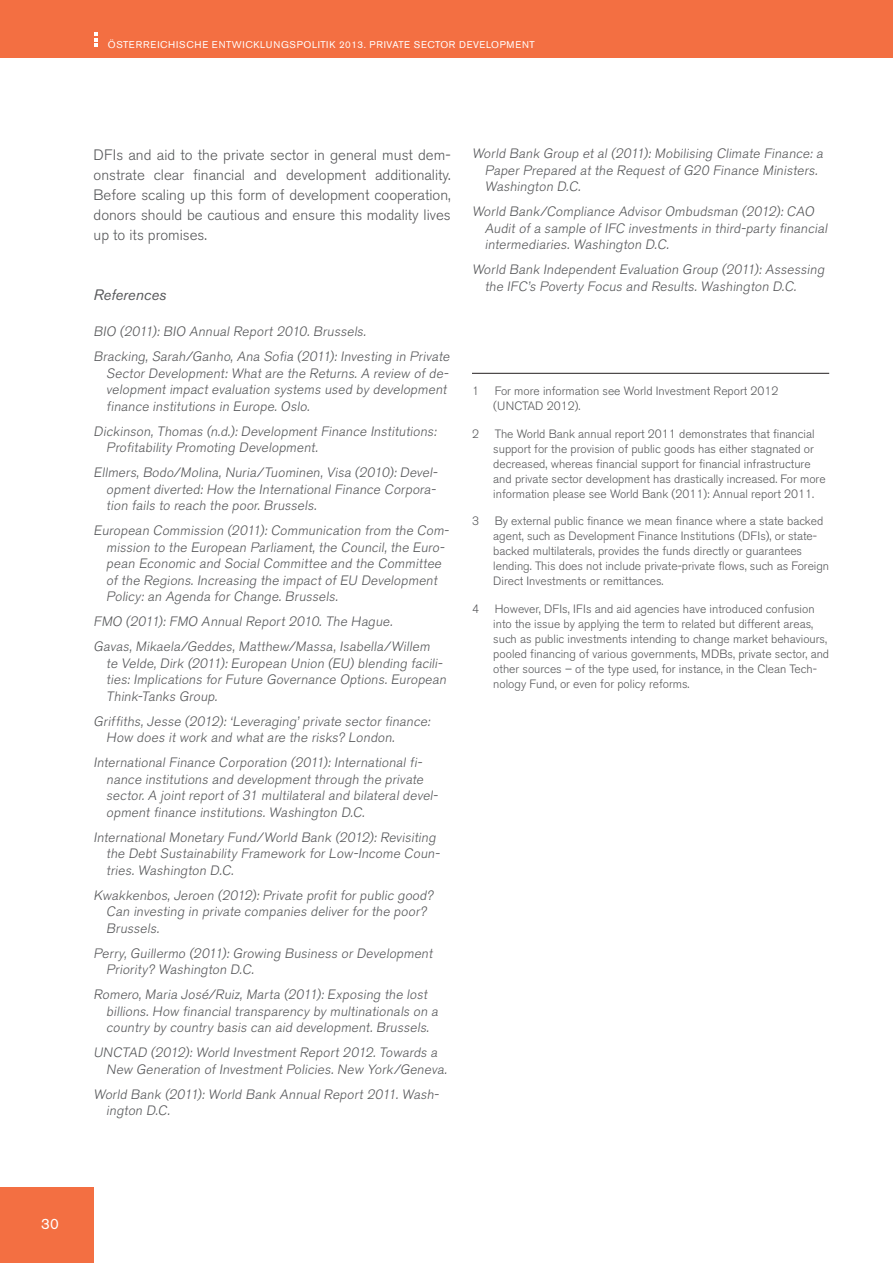
<style>
.page{position:relative;width:893px;height:1263px;background:#fff}
.page>*{position:absolute;margin:0;border:0;box-sizing:border-box;transform-origin:0 0}
.t1{font:300 15px/20px "Akzidenz Grotesk BE";color:#57585a;text-align:justify}
.t2{font:italic 15px "Akzidenz Grotesk BE";color:#57585a}
.t3{font:15px "Akzidenz Grotesk BE";color:#fff}
.t4{font:italic 300 13.5px/16.5px "Akzidenz Grotesk BE";color:#57585a}
.t5{font:300 12px/15px "Akzidenz Grotesk BE";color:#57585a}
.t6{font:9.75px "Akzidenz Grotesk BE";letter-spacing:.07em;color:#fff}
</style>
<div class="page">
<div style="left:0;top:1188px;width:94px;height:75px;background:#f36f42"></div>
<div style="left:0;top:0;width:893px;height:58px;background:#f36f42"></div>
<svg style="left:94px;top:32px;width:3px;height:15px"></svg>
<hr style="left:472px;top:373px;width:357px;height:1px;background:#231f20">
<p class="t6" style="left:108px;top:38px;width:429px">ÖSTERREICHISCHE ENTWICKLUNGSPOLITIK 2013. PRIVATE SECTOR DEVELOPMENT</p>
<p class="t1" style="left:94px;top:145px;width:359px">DFIs and aid to the private sector in general must dem&shy;onstrate clear financial and development additionality.<br>Before scaling up this form of development cooperation, donors should be cautious and ensure this modality lives up to its promises.</p>
<p class="t2" style="left:94px;top:285px;width:74px">References</p>
<p class="t4" style="left:94px;top:319px;width:360px;line-height:25px">BIO (2011): BIO Annual Report 2010. Brussels.<br>Bracking, Sarah/Ganho, Ana Sofia (2011): Investing in Private</p>
<p class="t4" style="left:106px;top:365px;width:346px">Sector Development: What are the Returns. A review of de&shy;velopment impact evaluation systems used by development finance institutions in Europe. Oslo.</p>
<p class="t4" style="left:106px;top:423px;width:334px;text-indent:-13px">Dickinson, Thomas (n.d.): Development Finance Institutions:<br>Profitability Promoting Development.</p>
<p class="t4" style="left:106px;top:465px;width:335px;text-indent:-13px">Ellmers, Bodo/Molina, Nuria/Tuominen, Visa (2010): Devel&shy;opment diverted: How the International Finance Corpora&shy;tion fails to reach the poor. Brussels.</p>
<p class="t4" style="left:106px;top:523px;width:346px;text-indent:-13px">European Commission (2011): Communication from the Com&shy;mission to the European Parliament, the Council, the Euro&shy;pean Economic and Social Committee and the Committee of the Regions. Increasing the impact of EU Development Policy: an Agenda for Change. Brussels.</p>
<p class="t4" style="left:93px;top:609px;width:340px;line-height:25px">FMO (2011): FMO Annual Report 2010. The Hague.<br>Gavas, Mikaela/Geddes, Matthew/Massa, Isabella/Willem</p>
<p class="t4" style="left:106px;top:655px;width:344px">te Velde, Dirk (2011): European Union (EU) blending facili&shy;ties: Implications for Future Governance Options. European<br>Think-Tanks Group.</p>
<p class="t4" style="left:106px;top:713px;width:328px;text-indent:-13px">Griffiths, Jesse (2012): ‘Leveraging’ private sector finance:<br>How does it work and what are the risks? London.</p>
<p class="t4" style="left:106px;top:755px;width:335px;text-indent:-13px">International Finance Corporation (2011): International fi&shy;nance institutions and development through the private sector. A joint report of 31 multilateral and bilateral devel&shy;opment finance institutions. Washington D.C.</p>
<p class="t4" style="left:106px;top:829px;width:337px;text-indent:-13px">International Monetary Fund/World Bank (2012): Revisiting the Debt Sustainability Framework for Low-Income Coun&shy;tries. Washington D.C.</p>
<p class="t4" style="left:106px;top:887px;width:331px;text-indent:-13px">Kwakkenbos, Jeroen (2012): Private profit for public good?<br>Can investing in private companies deliver for the poor?<br>Brussels.</p>
<p class="t4" style="left:106px;top:945px;width:330px;text-indent:-13px">Perry, Guillermo (2011): Growing Business or Development<br>Priority? Washington D.C.</p>
<p class="t4" style="left:106px;top:987px;width:336px;text-indent:-13px">Romero, Maria José/Ruiz, Marta (2011): Exposing the lost billions. How financial transparency by multinationals on a country by country basis can aid development. Brussels.</p>
<p class="t4" style="left:106px;top:1045px;width:344px;text-indent:-13px">UNCTAD (2012): World Investment Report 2012. Towards a<br>New Generation of Investment Policies. New York/Geneva.</p>
<p class="t4" style="left:106px;top:1086px;width:336px;text-indent:-13px">World Bank (2011): World Bank Annual Report 2011. Wash&shy;ington D.C.</p>
<p class="t4" style="left:485px;top:145px;width:342px;text-indent:-13px">World Bank Group et al (2011): Mobilising Climate Finance: a<br>Paper Prepared at the Request of G20 Finance Ministers.<br>Washington D.C.</p>
<p class="t4" style="left:485px;top:203px;width:347px;text-indent:-13px">World Bank/Compliance Advisor Ombudsman (2012): CAO<br>Audit of a sample of IFC investments in third-party financial intermediaries. Washington D.C.</p>
<p class="t4" style="left:485px;top:261px;width:344px;text-indent:-13px">World Bank Independent Evaluation Group (2011): Assessing the IFC’s Poverty Focus and Results. Washington D.C.</p>
<p class="t5" style="left:472px;top:383px;width:8px">1</p>
<p class="t5" style="left:493px;top:383px;width:287px">For more information see World Investment Report 2012 (UNCTAD 2012).</p>
<p class="t5" style="left:472px;top:426px;width:8px">2</p>
<p class="t5" style="left:493px;top:426px;width:334px">The World Bank annual report 2011 demonstrates that financial support for the provision of public goods has either stagnated or decreased, whereas financial support for financial infrastructure and private sector development has drastically increased. For more information please see World Bank (2011): Annual report 2011.</p>
<p class="t5" style="left:472px;top:514px;width:8px">3</p>
<p class="t5" style="left:493px;top:514px;width:337px">By external public finance we mean finance where a state backed agent, such as Development Finance Institutions (DFIs), or state&shy;backed multilaterals, provides the funds directly or guarantees lending. This does not include private-private flows, such as Foreign Direct Investments or remittances.</p>
<p class="t5" style="left:472px;top:602px;width:8px">4</p>
<p class="t5" style="left:493px;top:602px;width:337px">However, DFIs, IFIs and aid agencies have introduced confusion into the issue by applying the term to related but different areas, such as public investments intending to change market behaviours, pooled financing of various governments, MDBs, private sector, and other sources – of the type used, for instance, in the Clean Tech&shy;nology Fund, or even for policy reforms.</p>
<p class="t3" style="left:41px;top:1214px;width:19px">30</p>
</div>
